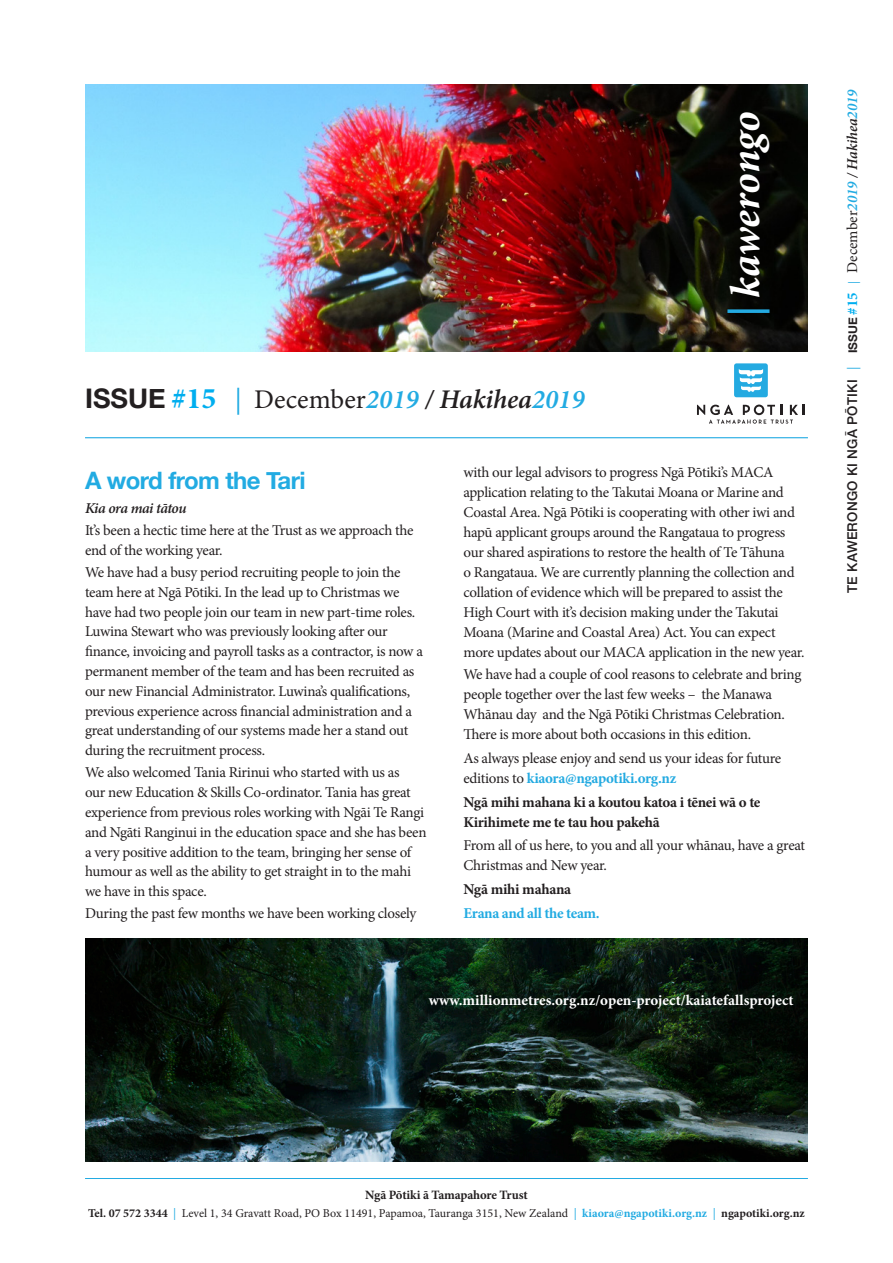
<style>
.page{position:relative;width:893px;height:1263px;background:#fff}
.page>*{position:absolute;margin:0;border:0;box-sizing:border-box;transform-origin:0 0}
.t1{font:italic 700 42px "Minion Pro";letter-spacing:-.01em;color:#fff}
.t2{font:27px "Minion Pro";color:#231f20}
.t3{font:700 24px "Helvetica Neue";letter-spacing:-.025em;color:#22abe2}
.t4{font:15px/19.8px "Minion Pro";letter-spacing:-.025em;color:#231f20}
.t5{font:700 15px/20px "Minion Pro";letter-spacing:-.02em;color:#231f20}
.t6{font:700 15px "Minion Pro";color:#fff}
.t7{font:700 15px "Minion Pro";letter-spacing:-.025em;color:#22abe2}
.t8{font:italic 600 15px "Minion Pro";letter-spacing:-.035em;color:#231f20}
.t9{font:500 13.5px "Helvetica Neue";letter-spacing:.02em;color:#231f20}
.t10{font:700 12.75px "Minion Pro";letter-spacing:-.015em;color:#231f20}
.t11{font:12px "Minion Pro";color:#231f20}
.s1{font-family:"Helvetica Neue";font-weight:700}
.s2{font-weight:700;font-size:30px;color:#00aeef}
.s3{color:#22abe2}
.s4{font-weight:600;font-style:italic;color:#22abe2}
.s5{font-weight:600;font-style:italic}
.s6{color:#24aae1}
.s7{font-weight:700;color:#24aae1}
.s8{font-family:"Minion Pro";font-weight:400;color:#22abe2}
.s9{font-weight:700;font-size:12px}
.s10{font-family:"Minion Pro";font-weight:700;font-size:15px;color:#00aeef}
.s11{font-family:"Minion Pro";font-weight:400;font-size:12px;color:#22abe2}
.s12{font-family:"Minion Pro";font-weight:400;font-size:15px}
.s13{font-family:"Minion Pro";font-weight:600;font-style:italic;font-size:15px;color:#22abe2}
.s14{font-family:"Minion Pro";font-weight:600;font-style:italic;font-size:15px}
.s15{font-weight:700}
.s16{font-weight:700;color:#22abe2}
</style>
<div class="page">
<hr style="left:85px;top:1178px;width:723px;height:1px;background:#22abe2">
<div style="left:734px;top:363px;width:34px;height:34px;background:#24aae1;border-radius:2px"></div>
<svg style="left:739px;top:369px;width:24px;height:23px"></svg>
<svg style="left:697px;top:405px;width:108px;height:19px"></svg>
<img style="left:85px;top:85px;width:723px;height:266px">
<img style="left:85px;top:938px;width:723px;height:223px">
<hr style="left:85px;top:437px;width:723px;height:1px;background:#22abe2">
<p class="t2" style="left:85px;top:381px;width:501px"><span class="s1">ISSUE</span> <span class="s2">#15</span> <span class="s3">|</span> December<span class="s4">2019</span> <span class="s5">/ Hakihea</span><span class="s4">2019</span></p>
<p class="t1" style="left:716px;top:318px;width:209px;rotate:-90deg"><span class="s6">|</span> kawerongo</p>
<p class="t3" style="left:85px;top:462px;width:222px">A word from the Tari</p>
<p class="t8" style="left:85px;top:498px;width:103px">Kia ora mai tātou</p>
<p class="t4" style="left:85px;top:520px;width:330px">It’s been a hectic time here at the Trust as we approach the end of the working year.</p>
<p class="t4" style="left:85px;top:562px;width:339px">We have had a busy period recruiting people to join the team here at Ngā Pōtiki. In the lead up to Christmas we have had two people join our team in new part-time roles.<br>Luwina Stewart who was previously looking after our finance, invoicing and payroll tasks as a contractor, is now a permanent member of the team and has been recruited as our new Financial Administrator. Luwina’s qualifications, previous experience across financial administration and a great understanding of our systems made her a stand out during the recruitment process.</p>
<p class="t4" style="left:85px;top:763px;width:343px">We also welcomed Tania Ririnui who started with us as<br>our new Education &amp; Skills Co-ordinator. Tania has great experience from previous roles working with Ngāi Te Rangi and Ngāti Ranginui in the education space and she has been a very positive addition to the team, bringing her sense of humour as well as the ability to get straight in to the mahi we have in this space.</p>
<p class="t4" style="left:85px;top:903px;width:333px">During the past few months we have been working closely</p>
<p class="t4" style="left:463px;top:462px;width:343px">with our legal advisors to progress Ngā Pōtiki’s MACA application relating to the Takutai Moana or Marine and Coastal Area. Ngā Pōtiki is cooperating with other iwi and hapū applicant groups around the Rangataua to progress our shared aspirations to restore the health of Te Tāhuna<br>o Rangataua. We are currently planning the collection and collation of evidence which will be prepared to assist the High Court with it’s decision making under the Takutai Moana (Marine and Coastal Area) Act. You can expect more updates about our MACA application in the new year.</p>
<p class="t4" style="left:463px;top:664px;width:339px">We have had a couple of cool reasons to celebrate and bring people together over the last few weeks – the Manawa Whānau day and the Ngā Pōtiki Christmas Celebration.<br>There is more about both occasions in this edition.</p>
<p class="t4" style="left:463px;top:748px;width:319px">As always please enjoy and send us your ideas for future editions to <span class="s7">kiaora@ngapotiki.org.nz</span></p>
<p class="t5" style="left:463px;top:792px;width:299px">Ngā mihi mahana ki a koutou katoa i tēnei wā o te<br>Kirihimete me te tau hou pakehā</p>
<p class="t4" style="left:463px;top:835px;width:343px">From all of us here, to you and all your whānau, have a great<br>Christmas and New year.</p>
<p class="t5" style="left:463px;top:879px;width:109px">Ngā mihi mahana</p>
<p class="t7" style="left:463px;top:903px;width:138px">Erana and all the team.</p>
<p class="t6" style="left:429px;top:990px;width:366px">www.millionmetres.org.nz/open-project/kaiatefallsproject</p>
<p class="t9" style="left:841px;top:593px;width:505px;rotate:-90deg">TE KAWERONGO KI NGĀ PŌTIKI <span class="s8">|</span> <span class="s9">ISSUE</span> <span class="s10">#15</span> <span class="s11">|</span> <span class="s12">December</span><span class="s13">2019</span> <span class="s14">/ Hakihea</span><span class="s13">2019</span></p>
<p class="t10" style="left:365px;top:1186px;width:164px">Ngā Pōtiki ā Tamapahore Trust</p>
<p class="t11" style="left:88px;top:1205px;width:718px"><span class="s15">Tel. 07 572 3344</span> <span class="s3">|</span> Level 1, 34 Gravatt Road, PO Box 11491, Papamoa, Tauranga 3151, New Zealand <span class="s3">|</span> <span class="s16">kiaora@ngapotiki.org.nz</span> <span class="s3">|</span> <span class="s15">ngapotiki.org.nz</span></p>
</div>
